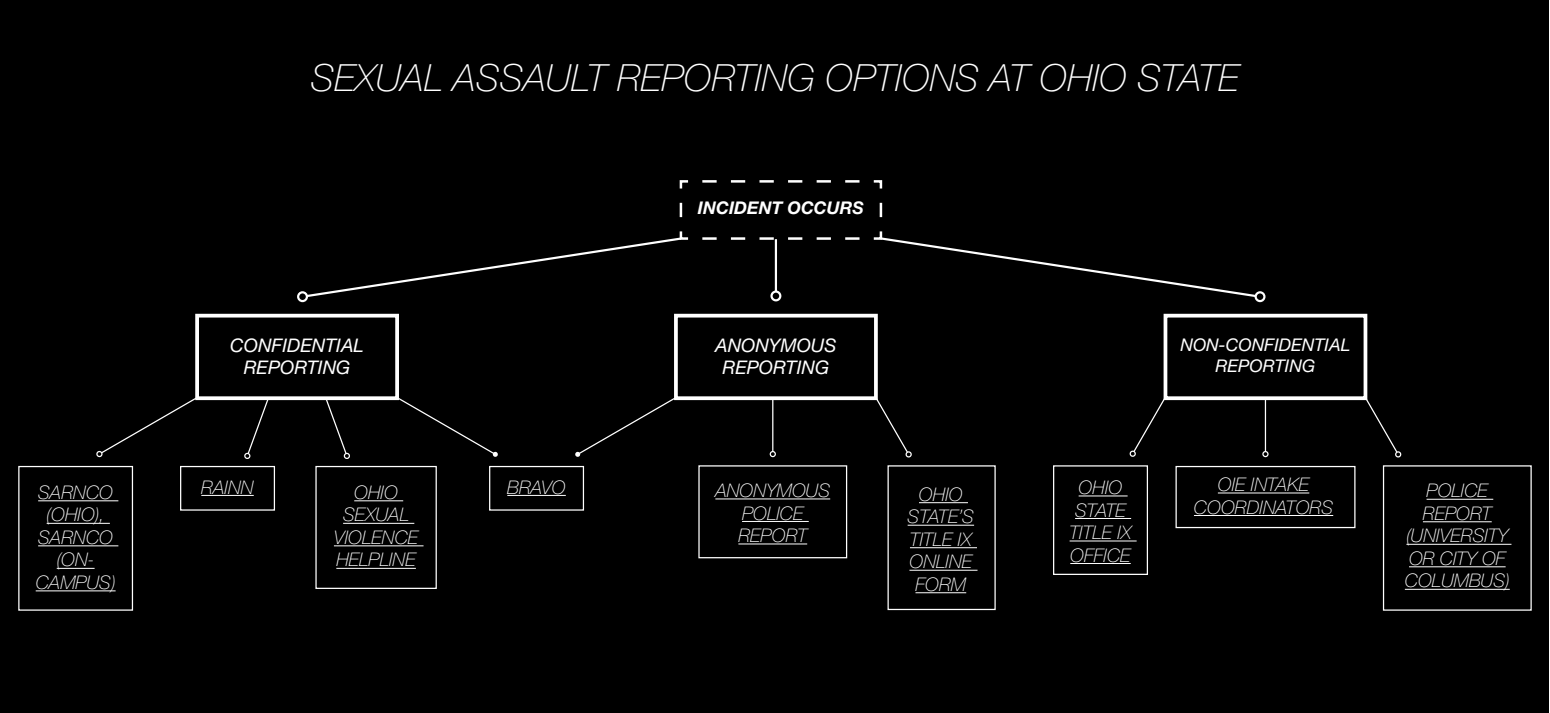
<style>
.page{position:relative;width:1550px;height:713px;background:#fff}
.page>*{position:absolute;margin:0;border:0;box-sizing:border-box;transform-origin:0 0}
.t1{font:italic 100 37.5px "Helvetica Neue LT Std";color:#fff}
.t2{font:italic 100 18.75px/22.5px "Helvetica Neue LT Std";color:#fff;text-align:center}
.t3{font:italic 18.75px/22.5px "Helvetica Neue LT Std";color:#fff;text-align:center}
.t4{font:italic 17.5px/21px "Helvetica Neue LT Std";color:#fff;text-align:center}
.t5{font:italic 700 17.5px "Helvetica Neue LT Std";color:#fff}
</style>
<div class="page">
<div style="left:1px;top:0;width:1548px;height:712px;background:#000"></div>
<div style="left:297px;top:291px;width:11px;height:11px;border:2px solid #fff;border-radius:50%"></div>
<svg style="left:304px;top:180px;width:954px;height:118px"></svg>
<div style="left:1255px;top:291px;width:11px;height:11px;border:2px solid #fff;border-radius:50%"></div>
<hr style="left:775px;top:239px;width:2px;height:52px;background:#fff">
<div style="left:770px;top:290px;width:11px;height:11px;border:2px solid #fff;border-radius:50%"></div>
<div style="left:195px;top:314px;width:204px;height:86px;border:4px solid #fff"></div>
<div style="left:674px;top:314px;width:204px;height:86px;border:4px solid #fff"></div>
<div style="left:1164px;top:314px;width:203px;height:86px;border:4px solid #fff"></div>
<svg style="left:396px;top:396px;width:102px;height:61px"></svg>
<svg style="left:575px;top:396px;width:102px;height:61px"></svg>
<div style="left:489px;top:466px;width:95px;height:44px;border:1px solid #fff"></div>
<div style="left:180px;top:466px;width:95px;height:44px;border:1px solid #fff"></div>
<hr style="left:507px;top:495px;width:59px;height:1px;background:#fff">
<hr style="left:201px;top:495px;width:53px;height:1px;background:#fff">
<svg style="left:325px;top:397px;width:26px;height:61px"></svg>
<svg style="left:243px;top:397px;width:27px;height:62px"></svg>
<div style="left:315px;top:466px;width:122px;height:123px;border:1px solid #fff"></div>
<div style="left:888px;top:465px;width:108px;height:145px;border:1px solid #fff"></div>
<div style="left:1053px;top:465px;width:95px;height:110px;border:1px solid #fff"></div>
<div style="left:18px;top:466px;width:115px;height:144px;border:1px solid #fff"></div>
<hr style="left:354px;top:500px;width:49px;height:1px;background:#fff">
<hr style="left:343px;top:523px;width:71px;height:1px;background:#fff">
<hr style="left:334px;top:545px;width:90px;height:1px;background:#fff">
<hr style="left:336px;top:568px;width:80px;height:1px;background:#fff">
<hr style="left:919px;top:502px;width:49px;height:1px;background:#fff">
<hr style="left:908px;top:524px;width:66px;height:1px;background:#fff">
<hr style="left:910px;top:547px;width:67px;height:1px;background:#fff">
<hr style="left:909px;top:569px;width:69px;height:1px;background:#fff">
<hr style="left:916px;top:592px;width:50px;height:1px;background:#fff">
<hr style="left:1079px;top:495px;width:49px;height:1px;background:#fff">
<hr style="left:1075px;top:518px;width:56px;height:1px;background:#fff">
<hr style="left:1070px;top:540px;width:67px;height:1px;background:#fff">
<hr style="left:1070px;top:563px;width:61px;height:1px;background:#fff">
<hr style="left:38px;top:500px;width:80px;height:1px;background:#fff">
<hr style="left:47px;top:523px;width:63px;height:1px;background:#fff">
<hr style="left:38px;top:545px;width:80px;height:1px;background:#fff">
<hr style="left:57px;top:568px;width:38px;height:1px;background:#fff">
<hr style="left:36px;top:590px;width:80px;height:1px;background:#fff">
<svg style="left:96px;top:396px;width:102px;height:62px"></svg>
<svg style="left:874px;top:396px;width:38px;height:62px"></svg>
<svg style="left:1364px;top:396px;width:38px;height:62px"></svg>
<hr style="left:772px;top:399px;width:1px;height:52px;background:#fff">
<svg style="left:770px;top:451px;width:6px;height:6px"></svg>
<hr style="left:1265px;top:399px;width:1px;height:52px;background:#fff">
<div style="left:1262px;top:451px;width:7px;height:6px;border:1px solid #fff;border-radius:50%"></div>
<svg style="left:1129px;top:395px;width:38px;height:62px"></svg>
<div style="left:698px;top:465px;width:149px;height:93px;border:1px solid #fff"></div>
<hr style="left:715px;top:498px;width:115px;height:1px;background:#fff">
<hr style="left:742px;top:521px;width:67px;height:1px;background:#fff">
<hr style="left:738px;top:543px;width:69px;height:1px;background:#fff">
<hr style="left:1427px;top:498px;width:66px;height:1px;background:#fff">
<hr style="left:1423px;top:521px;width:69px;height:1px;background:#fff">
<hr style="left:1406px;top:543px;width:105px;height:1px;background:#fff">
<hr style="left:1409px;top:566px;width:97px;height:1px;background:#fff">
<hr style="left:1405px;top:588px;width:105px;height:1px;background:#fff">
<div style="left:1176px;top:466px;width:180px;height:62px;border:1px solid #fff"></div>
<hr style="left:1218px;top:492px;width:91px;height:1px;background:#fff">
<hr style="left:1194px;top:515px;width:139px;height:1px;background:#fff">
<h1 class="t1" style="left:311px;top:56px;width:930px">SEXUAL ASSAULT REPORTING OPTIONS AT OHIO STATE</h1>
<p class="t5" style="left:698px;top:197px;width:167px">INCIDENT OCCURS</p>
<p class="t3" style="left:230px;top:333px;width:135px">CONFIDENTIAL<br>REPORTING</p>
<p class="t3" style="left:715px;top:333px;width:123px">ANONYMOUS<br>REPORTING</p>
<p class="t4" style="left:1180px;top:334px;width:172px">NON-CONFIDENTIAL<br>REPORTING</p>
<p class="t2" style="left:1194px;top:473px;width:141px">OIE INTAKE<br>COORDINATORS</p>
<p class="t2" style="left:201px;top:475px;width:54px">RAINN</p>
<p class="t2" style="left:354px;top:481px;width:45px">OHIO</p>
<p class="t2" style="left:507px;top:475px;width:60px">BRAVO</p>
<p class="t2" style="left:334px;top:503px;width:86px">SEXUAL<br>VIOLENCE<br>HELPLINE</p>
<p class="t2" style="left:908px;top:483px;width:68px">OHIO<br>STATE’S<br>TITLE IX<br>ONLINE<br>FORM</p>
<p class="t2" style="left:1070px;top:476px;width:63px">OHIO<br>STATE<br>TITLE IX<br>OFFICE</p>
<p class="t2" style="left:36px;top:481px;width:81px">SARNCO (OHIO),<br>SARNCO (ON-<br>CAMPUS)</p>
<p class="t2" style="left:715px;top:479px;width:116px">ANONYMOUS<br>POLICE<br>REPORT</p>
<p class="t2" style="left:1405px;top:479px;width:106px">POLICE<br>REPORT (UNIVERSITY<br>OR CITY OF<br>COLUMBUS)</p>
</div>
